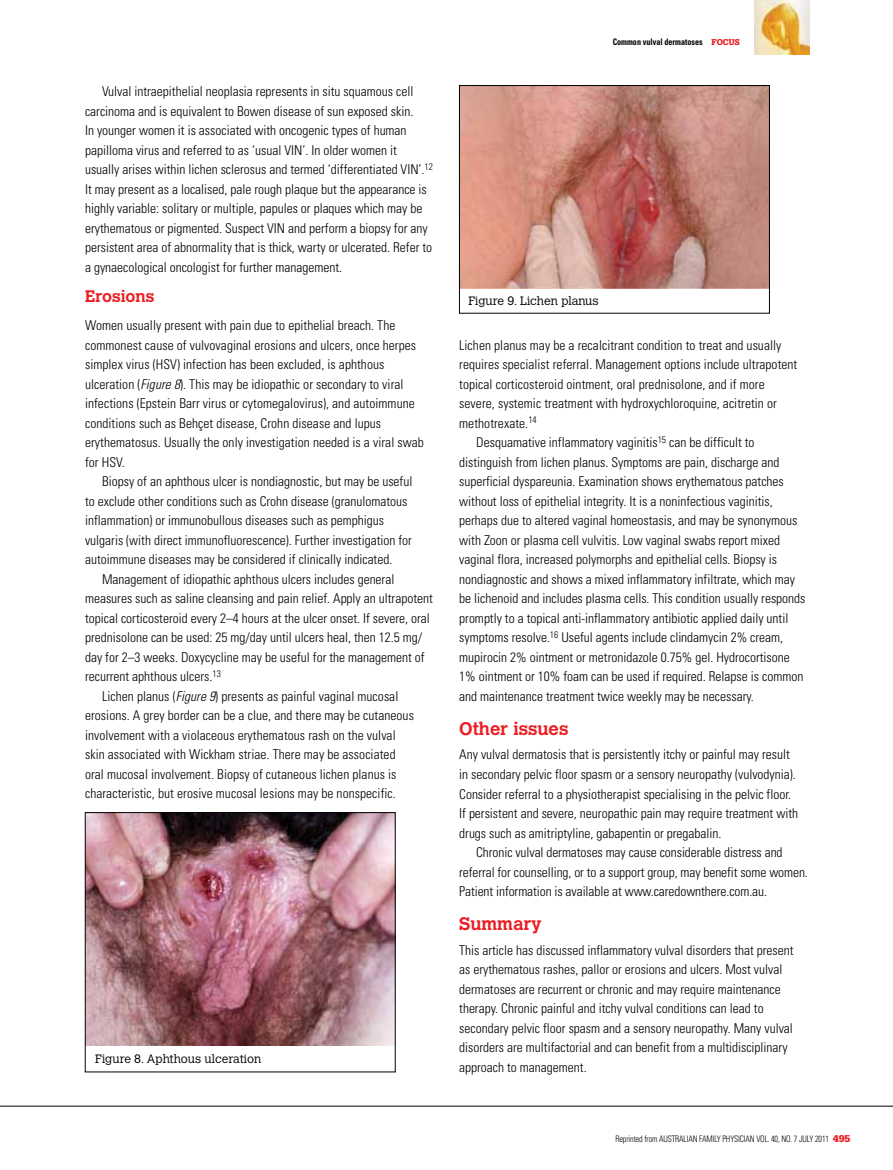
<style>
.page{position:relative;width:893px;height:1170px;background:#fff}
.page>*{position:absolute;margin:0;border:0;box-sizing:border-box;transform-origin:0 0}
.t1{font:700 18px "Calvert";color:#ed1d24}
.t2{font:700 16.5px "Calvert";color:#ed1d24}
.t3{font:300 condensed 13.5px/19.5px "Univers LT";color:#000}
.t4{font:300 12px "Calvert";color:#000}
.t5{font:300 condensed 9px "Univers LT";letter-spacing:-.015em;color:#000;scale:.9 1}
.t6{font:700 condensed 9px "Univers LT";color:#000;scale:.9 1}
.s1{font-style:italic}
.s2{font-family:"Serifa LT";font-weight:900;font-stretch:normal;color:#ed1d24}
.s3{font-family:"Serifa LT";font-weight:900;font-stretch:normal;font-size:10.5px;color:#ed1d24}
</style>
<div class="page">
<img style="left:755px;top:0;width:54px;height:54px">
<hr style="left:0;top:1105px;width:893px;height:1px;background:#000">
<img style="left:87px;top:814px;width:306px;height:230px">
<div style="left:85px;top:812px;width:310px;height:259px;border:1px solid #000"></div>
<img style="left:461px;top:87px;width:307px;height:201px">
<div style="left:459px;top:85px;width:311px;height:228px;border:1px solid #000"></div>
<p class="t3" style="left:85px;top:82px;width:349px;text-indent:17px">Vulval intraepithelial neoplasia represents in situ squamous cell carcinoma and is equivalent to Bowen disease of sun exposed skin.<br>I n younger women it is associated with oncogenic types of human papilloma virus and referred to as ‘usual VIN’. I n older women it usually arises within lichen sclerosus and termed ‘differentiated VIN’.<sup>12<br></sup>It may present as a localised, pale rough plaque but the appearance is highly variable: solitary or multiple, papules or plaques which may be erythematous or pigmented. Suspect VIN and perform a biopsy for any persistent area of abnormality that is thick, warty or ulcerated. Refer to a gynaecological oncologist for further management.</p>
<p class="t2" style="left:85px;top:286px;width:71px">Erosions</p>
<p class="t3" style="left:85px;top:316px;width:340px">Women usually present with pain due to epithelial breach. The commonest cause of vulvovaginal erosions and ulcers, once herpes simplex virus (HSV) infection has been excluded, is aphthous ulceration (<span class="s1">Figure 8</span>). This may be idiopathic or secondary to viral infections (Epstein Barr virus or cytomegalovirus), and autoimmune conditions such as Behçet disease, Crohn disease and lupus erythematosus. Usually the only investigation needed is a viral swab for HSV.</p>
<p class="t3" style="left:85px;top:471px;width:329px;text-indent:17px">Biopsy of an aphthous ulcer is nondiagnostic, but may be useful to exclude other conditions such as Crohn disease (granulomatous inflammation) or immunobullous diseases such as pemphigus vulgaris (with direct immunofluorescence). Further investigation for autoimmune diseases may be considered if clinically indicated.</p>
<p class="t3" style="left:102px;top:569px;width:294px">Management of idiopathic aphthous ulcers includes general</p>
<p class="t3" style="left:85px;top:588px;width:349px">measures such as saline cleansing and pain relief. Apply an ultrapotent</p>
<p class="t3" style="left:85px;top:608px;width:346px">topical corticosteroid every 2–4 hours at the ulcer onset. If severe, oral</p>
<p class="t3" style="left:85px;top:627px;width:339px">prednisolone can be used: 25 mg/day until ulcers heal, then 12.5 mg/</p>
<p class="t3" style="left:85px;top:647px;width:341px">day for 2–3 weeks. Doxycycline may be useful for the management of</p>
<p class="t3" style="left:85px;top:666px;width:137px">recurrent aphthous ulcers.<sup>13</sup></p>
<p class="t3" style="left:102px;top:686px;width:298px">Lichen planus (<span class="s1">Figure 9</span>) presents as painful vaginal mucosal</p>
<p class="t3" style="left:85px;top:706px;width:330px">erosions. A grey border can be a clue, and there may be cutaneous</p>
<p class="t3" style="left:85px;top:725px;width:312px">involvement with a violaceous erythematous rash on the vulval</p>
<p class="t3" style="left:85px;top:745px;width:312px">skin associated with Wickham striae. There may be associated</p>
<p class="t3" style="left:85px;top:764px;width:313px">oral mucosal involvement. Biopsy of cutaneous lichen planus is</p>
<p class="t3" style="left:85px;top:784px;width:312px">characteristic, but erosive mucosal lesions may be nonspecific.</p>
<p class="t4" style="left:95px;top:1051px;width:168px">Figure 8. Aphthous ulceration</p>
<p class="t6" style="left:613px;top:36px;width:143px">Common vulval dermatoses <span class="s2">FOCUS</span></p>
<p class="t4" style="left:468px;top:294px;width:132px">Figure 9. Lichen planus</p>
<p class="t3" style="left:459px;top:335px;width:324px">Lichen planus may be a recalcitrant condition to treat and usually</p>
<p class="t3" style="left:459px;top:355px;width:340px">requires specialist referral. Management options include ultrapotent</p>
<p class="t3" style="left:459px;top:374px;width:307px">topical corticosteroid ointment, oral prednisolone, and if more</p>
<p class="t3" style="left:459px;top:394px;width:319px">severe, systemic treatment with hydroxychloroquine, acitretin or</p>
<p class="t3" style="left:459px;top:413px;width:79px">methotrexate.<sup>14</sup></p>
<p class="t3" style="left:476px;top:433px;width:280px">Desquamative inflammatory vaginitis<sup>15</sup> can be difficult to</p>
<p class="t3" style="left:459px;top:452px;width:322px">distinguish from lichen planus. Symptoms are pain, discharge and</p>
<p class="t3" style="left:459px;top:472px;width:326px">superficial dyspareunia. Examination shows erythematous patches</p>
<p class="t3" style="left:459px;top:491px;width:315px">without loss of epithelial integrity. It is a noninfectious vaginitis,</p>
<p class="t3" style="left:459px;top:511px;width:340px">perhaps due to altered vaginal homeostasis, and may be synonymous</p>
<p class="t3" style="left:459px;top:530px;width:322px">with Zoon or plasma cell vulvitis. Low vaginal swabs report mixed</p>
<p class="t3" style="left:459px;top:550px;width:319px">vaginal flora, increased polymorphs and epithelial cells. Biopsy is</p>
<p class="t3" style="left:459px;top:569px;width:337px">nondiagnostic and shows a mixed inflammatory infiltrate, which may</p>
<p class="t3" style="left:459px;top:588px;width:348px">be lichenoid and includes plasma cells. This condition usually responds</p>
<p class="t3" style="left:459px;top:608px;width:331px">promptly to a topical anti-inflammatory antibiotic applied daily until</p>
<p class="t3" style="left:459px;top:628px;width:326px">symptoms resolve.<sup>16</sup> Useful agents include clindamycin 2% cream,</p>
<p class="t3" style="left:459px;top:647px;width:332px">mupirocin 2% ointment or metronidazole 0.75% gel. Hydrocortisone</p>
<p class="t3" style="left:459px;top:667px;width:346px">1% ointment or 10% foam can be used if required. Relapse is common</p>
<p class="t3" style="left:459px;top:686px;width:296px">and maintenance treatment twice weekly may be necessary.</p>
<h1 class="t1" style="left:459px;top:717px;width:111px">Other issues</h1>
<p class="t3" style="left:459px;top:745px;width:340px">Any vulval dermatosis that is persistently itchy or painful may result in secondary pelvic floor spasm or a sensory neuropathy (vulvodynia).<br>Consider referral to a physiotherapist specialising in the pelvic floor.<br>If persistent and severe, neuropathic pain may require treatment with drugs such as amitriptyline, gabapentin or pregabalin.</p>
<p class="t3" style="left:459px;top:842px;width:350px;text-indent:17px">Chronic vulval dermatoses may cause considerable distress and referral for counselling, or to a support group, may benefit some women.<br>Patient information is available at www.caredownthere.com.au.</p>
<h1 class="t1" style="left:459px;top:912px;width:84px">Summary</h1>
<p class="t3" style="left:459px;top:940px;width:336px">This article has discussed inflammatory vulval disorders that present as erythematous rashes, pallor or erosions and ulcers. Most vulval dermatoses are recurrent or chronic and may require maintenance therapy. Chronic painful and itchy vulval conditions can lead to secondary pelvic floor spasm and a sensory neuropathy. Many vulval disorders are multifactorial and can benefit from a multidisciplinary approach to management.</p>
<p class="t5" style="left:615px;top:1133px;width:263px">Reprinted from Australian Family Physician Vol. 40, No. 7 july 2011 <span class="s3">495</span></p>
</div>
